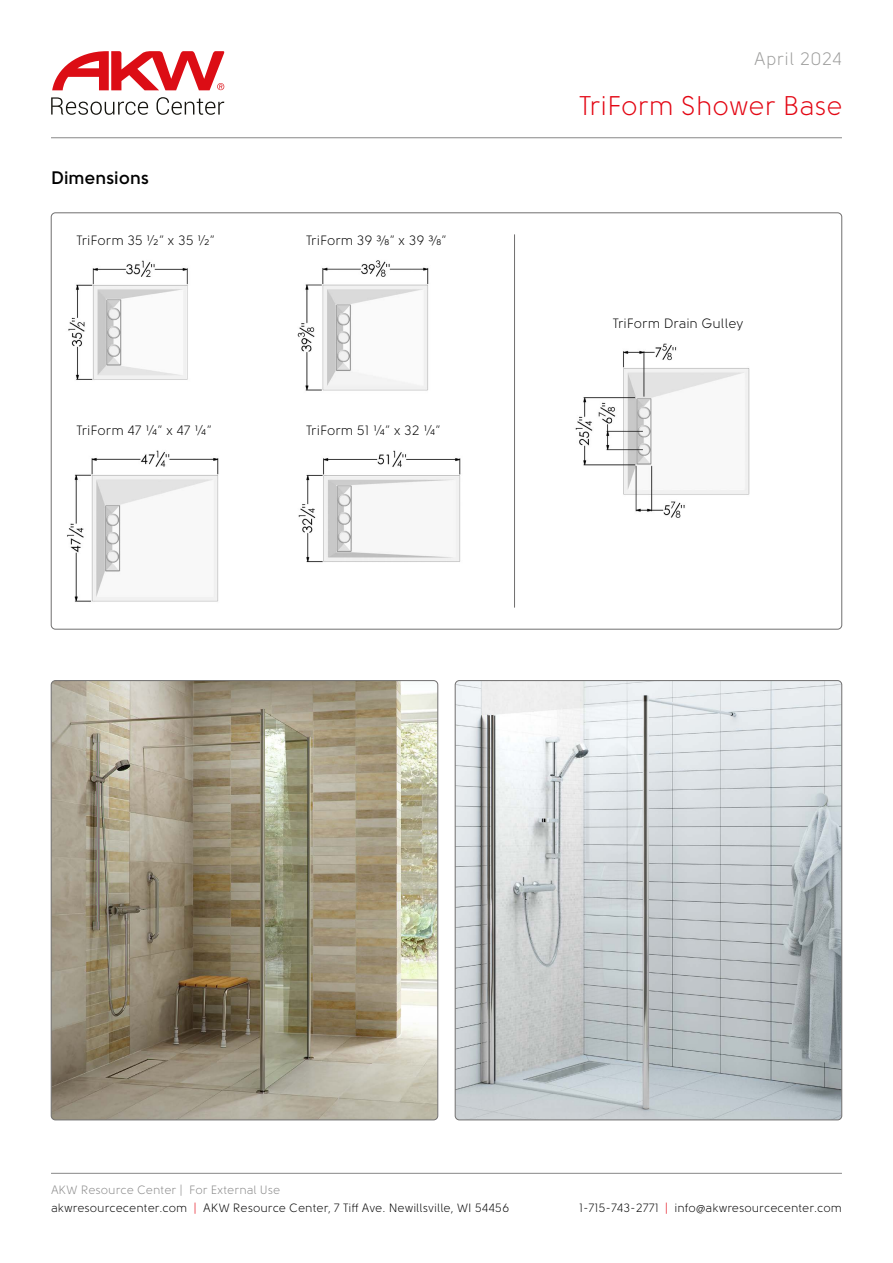
<style>
.page{position:relative;width:893px;height:1263px;background:#fff}
.page>*{position:absolute;margin:0;border:0;box-sizing:border-box;transform-origin:0 0}
.t1{font:27px "Solomon Sans Book";color:#e30613}
.t2{font:700 18px "Solomon Sans Semi";color:#000}
.t3{font:18px "Solomon Sans Book";letter-spacing:.02em;color:#9d9d9c}
.t4{font:13.5px "Solomon Sans Book";color:#000}
.t5{font:12px "Solomon Sans Book";color:#000}
.t6{font:12px "Solomon Sans Book";color:#878787}
.s1{color:#e30613}
</style>
<div class="page">
<hr style="left:51px;top:1173px;width:791px;height:1px;background:#878787">
<hr style="left:51px;top:137px;width:791px;height:1px;background:#878787">
<svg style="left:51px;top:97px;width:97px;height:18px"></svg>
<svg style="left:157px;top:97px;width:67px;height:18px"></svg>
<svg style="left:52px;top:51px;width:173px;height:39px"></svg>
<img style="left:297px;top:260px;width:132px;height:131px">
<img style="left:67px;top:450px;width:152px;height:152px">
<img style="left:298px;top:450px;width:163px;height:113px">
<img style="left:68px;top:260px;width:120px;height:120px">
<img style="left:575px;top:343px;width:175px;height:175px">
<hr style="left:514px;top:234px;width:1px;height:374px;background:#706f6f">
<img style="left:455px;top:682px;width:387px;height:438px">
<img style="left:51px;top:682px;width:387px;height:438px">
<h2 class="t2" style="left:51px;top:167px;width:100px">Dimensions</h2>
<p class="t4" style="left:77px;top:233px;width:140px">TriForm 35 ½” x 35 ½”</p>
<p class="t4" style="left:306px;top:233px;width:142px">TriForm 39 3/8” x 39 3/8”</p>
<p class="t4" style="left:77px;top:423px;width:137px">TriForm 47 ¼” x 47 ¼”</p>
<p class="t4" style="left:306px;top:423px;width:136px">TriForm 51 ¼” x 32 ¼”</p>
<h2 class="t3" style="left:754px;top:49px;width:89px">April 2024</h2>
<h1 class="t1" style="left:579px;top:91px;width:265px">TriForm Shower Base</h1>
<p class="t4" style="left:613px;top:316px;width:132px">TriForm Drain Gulley</p>
<p class="t6" style="left:51px;top:1183px;width:231px">AKW Resource Center | For External Use</p>
<p class="t5" style="left:51px;top:1201px;width:460px">akwresourcecenter.com <span class="s1">|</span> AKW Resource Center, 7 Tiff Ave. Newillsville, WI 54456</p>
<p class="t5" style="left:579px;top:1201px;width:264px">1-715-743-2771 <span class="s1">|</span> info@akwresourcecenter.com</p>
</div>
